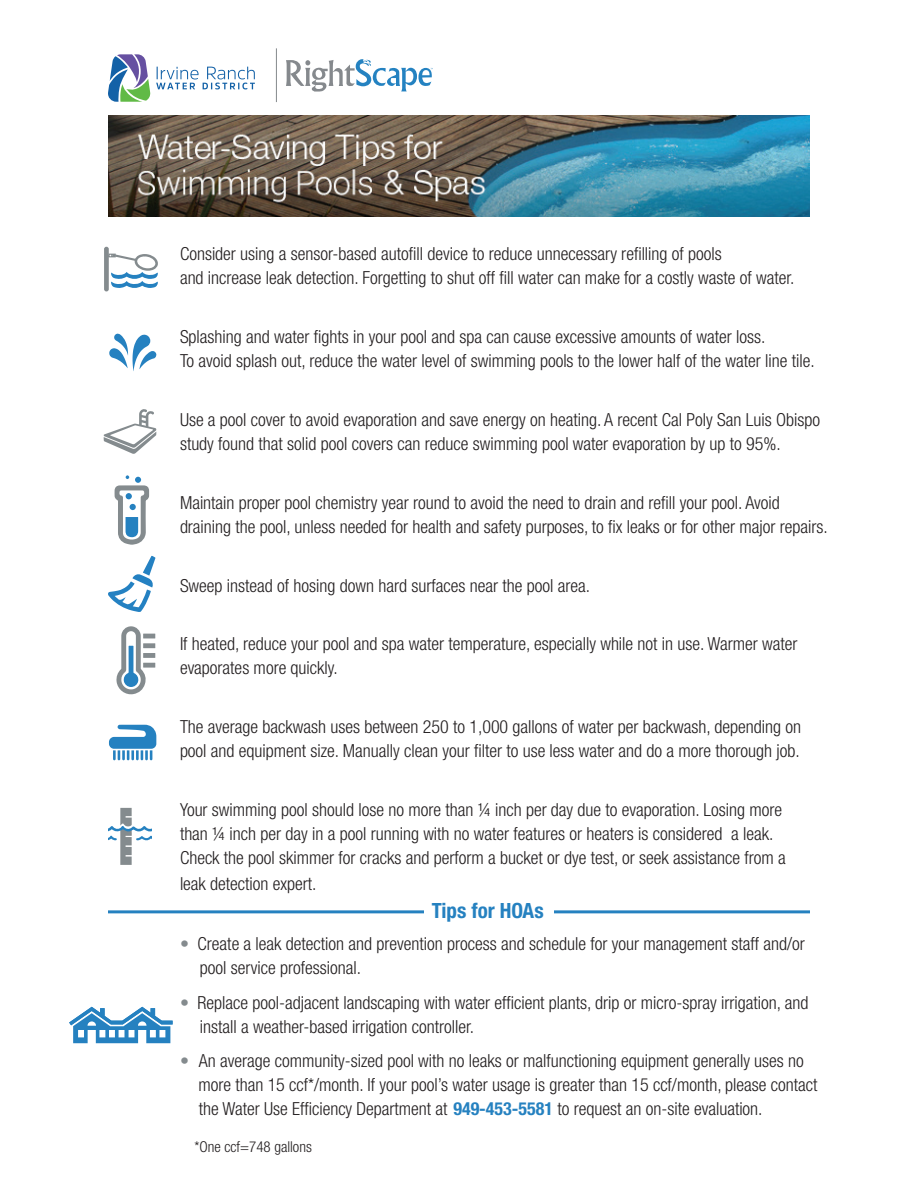
<style>
.page{position:relative;width:918px;height:1188px;background:#fff}
.page>*{position:absolute;margin:0;border:0;box-sizing:border-box;transform-origin:0 0}
.t1{font:700 condensed 21px "Helvetica Neue LT Std";color:#2581c0}
.t2{font:300 condensed 18px/24px "Helvetica Neue LT Std";color:#231f20}
.t3{font:300 condensed 15px "Helvetica Neue LT Std";color:#231f20}
.s1{color:#848b8e}
.s2{font-weight:700;color:#2581c0}
</style>
<div class="page">
<hr style="left:108px;top:910px;width:702px;height:3px;background:#2581c0">
<div style="left:424px;top:894px;width:130px;height:29px;background:#fff"></div>
<img style="left:108px;top:116px;width:702px;height:101px">
<hr style="left:276px;top:48px;width:1px;height:54px;background:#85898d">
<svg style="left:286px;top:59px;width:147px;height:33px"></svg>
<svg style="left:108px;top:556px;width:48px;height:56px"></svg>
<svg style="left:109px;top:333px;width:48px;height:38px"></svg>
<svg style="left:115px;top:475px;width:34px;height:70px"></svg>
<svg style="left:116px;top:626px;width:39px;height:69px"></svg>
<svg style="left:108px;top:808px;width:44px;height:57px"></svg>
<svg style="left:103px;top:409px;width:54px;height:45px"></svg>
<svg style="left:109px;top:254px;width:49px;height:34px"></svg>
<div style="left:104px;top:247px;width:5px;height:44px;background:#848b8e;border-radius:2px"></div>
<svg style="left:109px;top:725px;width:47px;height:35px"></svg>
<svg style="left:69px;top:1007px;width:104px;height:36px"></svg>
<svg style="left:108px;top:54px;width:147px;height:48px"></svg>
<p class="t2" style="left:180px;top:242px;width:616px">Consider using a sensor-based autofill device to reduce unnecessary refilling of pools<br>and increase leak detection. Forgetting to shut off fill water can make for a costly waste of water.</p>
<p class="t2" style="left:180px;top:325px;width:636px">Splashing and water fights in your pool and spa can cause excessive amounts of water loss.<br>To avoid splash out, reduce the water level of swimming pools to the lower half of the water line tile.</p>
<p class="t2" style="left:180px;top:408px;width:642px">Use a pool cover to avoid evaporation and save energy on heating. A recent Cal Poly San Luis Obispo study found that solid pool covers can reduce swimming pool water evaporation by up to 95%.</p>
<p class="t2" style="left:180px;top:490px;width:649px">Maintain proper pool chemistry year round to avoid the need to drain and refill your pool. Avoid draining the pool, unless needed for health and safety purposes, to fix leaks or for other major repairs.</p>
<p class="t2" style="left:180px;top:573px;width:412px">Sweep instead of hosing down hard surfaces near the pool area.</p>
<p class="t2" style="left:180px;top:632px;width:619px">If heated, reduce your pool and spa water temperature, especially while not in use. Warmer water evaporates more quickly.</p>
<p class="t2" style="left:180px;top:715px;width:623px">The average backwash uses between 250 to 1,000 gallons of water per backwash, depending on pool and equipment size. Manually clean your filter to use less water and do a more thorough job.</p>
<p class="t2" style="left:180px;top:797px;width:607px;line-height:24.5px">Your swimming pool should lose no more than ¼ inch per day due to evaporation. Losing more than ¼ inch per day in a pool running with no water features or heaters is considered a leak.<br>Check the pool skimmer for cracks and perform a bucket or dye test, or seek assistance from a leak detection expert.</p>
<p class="t1" style="left:432px;top:898px;width:113px">Tips for HOAs</p>
<p class="t2" style="left:200px;top:931px;width:606px;text-indent:-20px"><span class="s1">•</span> Create a leak detection and prevention process and schedule for your management staff and/or pool service professional.</p>
<p class="t2" style="left:200px;top:990px;width:610px;text-indent:-20px"><span class="s1">•</span> Replace pool-adjacent landscaping with water efficient plants, drip or micro-spray irrigation, and install a weather-based irrigation controller.</p>
<p class="t2" style="left:198px;top:1049px;width:621px;text-indent:-18px"><span class="s1">•</span> An average community-sized pool with no leaks or malfunctioning equipment generally uses no more than 15 ccf*/month. If your pool’s water usage is greater than 15 ccf/month, please contact the Water Use Efficiency Department at <span class="s2">949-453-5581</span> to request an on-site evaluation.</p>
<p class="t3" style="left:194px;top:1138px;width:119px">*One ccf=748 gallons</p>
</div>
